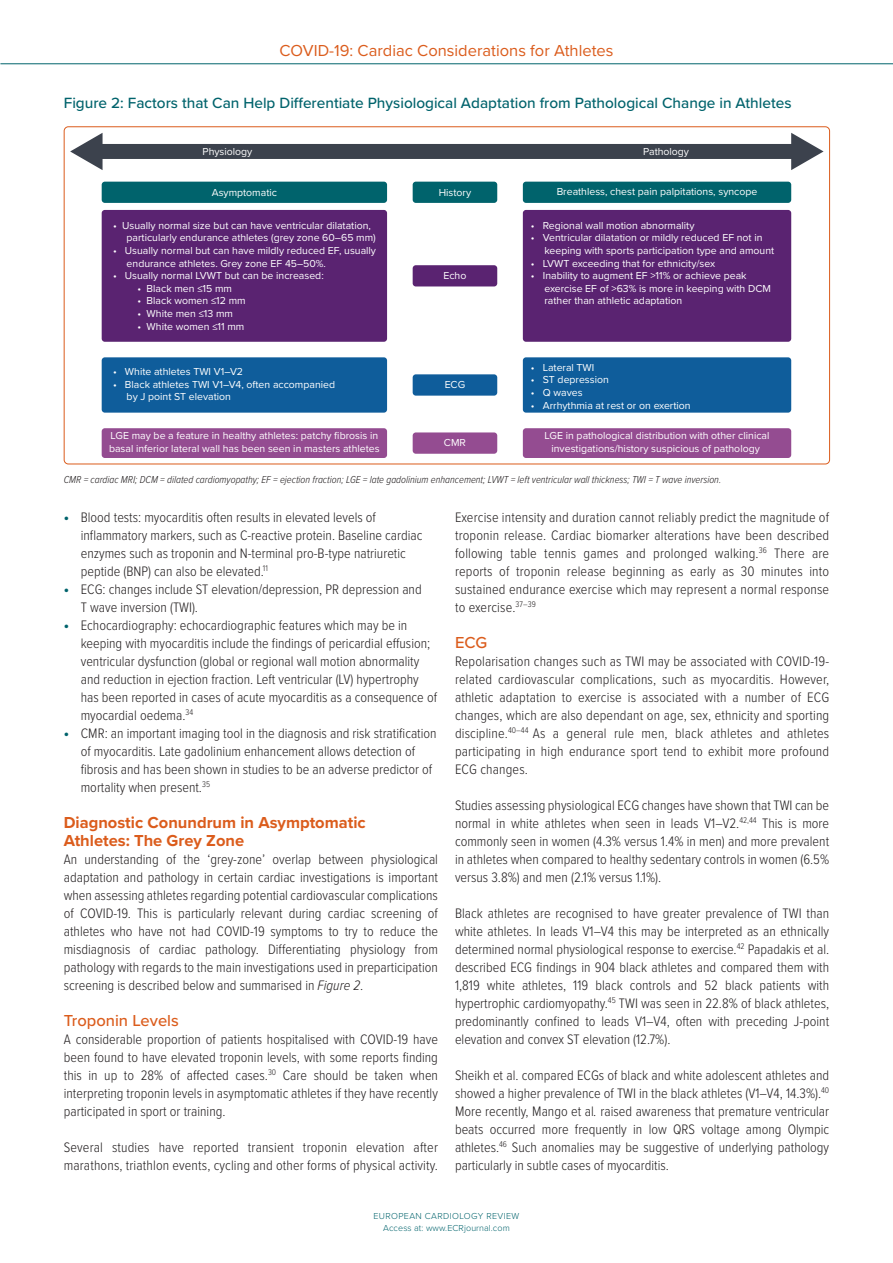
<style>
.page{position:relative;width:893px;height:1263px;background:#fff}
.page>*{position:absolute;margin:0;border:0;box-sizing:border-box;transform-origin:0 0}
._09a_HEADING_A{font:700 16.5px/18px "Proxima Nova";color:#db5c1c}
.t1{font:16.5px "Proxima Nova";color:#db5c1c}
._09b_HEADING_B{font:500 16.5px "Proxima Nova";color:#db5c1c}
._11_FIG-TABLE_HEADIN{font:500 15.3px "Proxima Nova";color:#00636c}
._10_BODY_TEXT{font:300 14.25px/18px "Proxima Nova Cond";color:#231f20;text-align:justify}
.t2{font:10.5px/12.6px "Proxima Nova";color:#fff}
._11a_CAPTION_FIG-TAB{font:italic 300 10.5px "Proxima Nova Cond";color:#231f20}
.t3{font:300 9px/12.8px "Proxima Nova";letter-spacing:.025em;color:#00636c;text-align:center}
.s1{font-family:"Proxima Nova";font-weight:700;font-size:15px;color:#00636c}
.s2{font-style:italic}
</style>
<div class="page">
<hr style="left:0;top:64px;width:893px;height:1px;background:#00636c">
<div style="left:102px;top:210px;width:285px;height:132px;background:#5a2371;border-radius:3px"></div>
<div style="left:97px;top:144px;width:700px;height:15px;background:#3c424d"></div>
<svg style="left:70px;top:133px;width:33px;height:37px"></svg>
<svg style="left:791px;top:133px;width:33px;height:37px"></svg>
<div style="left:102px;top:182px;width:285px;height:21px;background:#00636c;border-radius:3px"></div>
<div style="left:523px;top:182px;width:268px;height:21px;background:#00636c;border-radius:3px"></div>
<div style="left:413px;top:182px;width:84px;height:21px;background:#00636c;border-radius:3px"></div>
<div style="left:413px;top:265px;width:84px;height:21px;background:#5a2371;border-radius:3px"></div>
<div style="left:413px;top:374px;width:84px;height:22px;background:#0f5d9b;border-radius:3px"></div>
<div style="left:413px;top:432px;width:84px;height:22px;background:#944c91;border-radius:3px"></div>
<div style="left:523px;top:210px;width:268px;height:132px;background:#5a2371;border-radius:3px"></div>
<div style="left:102px;top:357px;width:285px;height:56px;background:#0f5d9b;border-radius:3px"></div>
<div style="left:523px;top:357px;width:268px;height:56px;background:#0f5d9b;border-radius:3px"></div>
<div style="left:523px;top:428px;width:268px;height:30px;background:#944c91;border-radius:3px"></div>
<div style="left:102px;top:428px;width:285px;height:30px;background:#944c91;border-radius:3px"></div>
<p class="t1" style="left:279px;top:38px;width:336px">COVID-19: Cardiac Considerations for Athletes</p>
<p class="_11_FIG-TABLE_HEADIN" style="left:64px;top:91px;width:729px">Figure 2: Factors that Can Help Differentiate Physiological Adaptation from Pathological Change in Athletes</p>
<p class="t2" style="left:202px;top:145px;width:51px">Physiology</p>
<p class="t2" style="left:643px;top:145px;width:47px">Pathology</p>
<p class="t2" style="left:439px;top:185px;width:34px">History</p>
<p class="t2" style="left:212px;top:185px;width:67px">Asymptomatic</p>
<p class="t2" style="left:557px;top:185px;width:202px">Breathless, chest pain palpitations, syncope</p>
<p class="t2" style="left:127px;top:218px;width:251px;text-indent:-14px">• Usually normal size but can have ventricular dilatation, particularly endurance athletes (grey zone 60–65 mm)</p>
<p class="t2" style="left:127px;top:244px;width:251px;text-indent:-14px">• Usually normal but can have mildly reduced EF, usually endurance athletes. Grey zone EF 45–50%.</p>
<p class="t2" style="left:113px;top:269px;width:212px">• Usually normal LVWT but can be increased:</p>
<p class="t2" style="left:137px;top:281px;width:96px">• Black men ≤15 mm</p>
<p class="t2" style="left:137px;top:294px;width:110px">• Black women ≤12 mm</p>
<p class="t2" style="left:137px;top:307px;width:97px">• White men ≤13 mm</p>
<p class="t2" style="left:137px;top:319px;width:108px">• White women ≤11 mm</p>
<p class="t2" style="left:113px;top:365px;width:131px">• White athletes TWI V1–V2</p>
<p class="t2" style="left:127px;top:377px;width:210px;text-indent:-14px">• Black athletes TWI V1–V4, often accompanied by J point ST elevation</p>
<p class="t2" style="left:109px;top:429px;width:272px">LGE may be a feature in healthy athletes: patchy fibrosis in basal inferior lateral wall has been seen in masters athletes</p>
<p class="t2" style="left:443px;top:269px;width:24px">Echo</p>
<p class="t2" style="left:445px;top:378px;width:22px">ECG</p>
<p class="t2" style="left:444px;top:435px;width:23px">CMR</p>
<p class="t2" style="left:531px;top:218px;width:165px">• Regional wall motion abnormality</p>
<p class="t2" style="left:544px;top:231px;width:231px;text-indent:-14px">• Ventricular dilatation or mildly reduced EF not in keeping with sports participation type and amount</p>
<p class="t2" style="left:531px;top:256px;width:186px">• LVWT exceeding that for ethnicity/sex</p>
<p class="t2" style="left:544px;top:269px;width:228px;text-indent:-14px">• Inability to augment EF &gt;11% or achieve peak exercise EF of &gt;63% is more in keeping with DCM rather than athletic adaptation</p>
<p class="t2" style="left:531px;top:360px;width:65px">• Lateral TWI</p>
<p class="t2" style="left:531px;top:373px;width:79px">• ST depression</p>
<p class="t2" style="left:531px;top:386px;width:53px">• Q waves</p>
<p class="t2" style="left:531px;top:398px;width:161px">• Arrhythmia at rest or on exertion</p>
<p class="t2" style="left:545px;top:429px;width:226px;text-align:center">LGE in pathological distribution with other clinical investigations/history suspicious of pathology</p>
<p class="_11a_CAPTION_FIG-TAB" style="left:64px;top:472px;width:659px">CMR = cardiac MRI; DCM = dilated cardiomyopathy; EF = ejection fraction; LGE = late gadolinium enhancement; LVWT = left ventricular wall thickness; TWI = T wave inversion.</p>
<p class="_10_BODY_TEXT" style="left:81px;top:508px;width:343px;text-align:left;text-indent:-17px"><span class="s1">•</span> Blood tests: myocarditis often results in elevated levels of inflammatory markers, such as C-reactive protein. Baseline cardiac enzymes such as troponin and N-terminal pro-B-type natriuretic peptide (BNP) can also be elevated.<sup>11</sup></p>
<p class="_10_BODY_TEXT" style="left:81px;top:580px;width:342px;text-indent:-17px"><span class="s1">•</span> ECG: changes include ST elevation/depression, PR depression and<br>T wave inversion (TWI).</p>
<p class="_10_BODY_TEXT" style="left:81px;top:616px;width:358px;text-align:left;text-indent:-17px"><span class="s1">•</span> Echocardiography: echocardiographic features which may be in keeping with myocarditis include the findings of pericardial effusion; ventricular dysfunction (global or regional wall motion abnormality and reduction in ejection fraction. Left ventricular (LV) hypertrophy has been reported in cases of acute myocarditis as a consequence of myocardial oedema.<sup>34</sup></p>
<p class="_10_BODY_TEXT" style="left:81px;top:724px;width:357px;text-align:left;text-indent:-17px"><span class="s1">•</span> CMR: an important imaging tool in the diagnosis and risk stratification of myocarditis. Late gadolinium enhancement allows detection of fibrosis and has been shown in studies to be an adverse predictor of mortality when present.<sup>35</sup></p>
<p class="_09a_HEADING_A" style="left:64px;top:813px;width:303px">Diagnostic Conundrum in Asymptomatic<br>Athletes: The Grey Zone</p>
<p class="_10_BODY_TEXT" style="left:64px;top:850px;width:376px">An understanding of the ‘grey-zone’ overlap between physiological adaptation and pathology in certain cardiac investigations is important when assessing athletes regarding potential cardiovascular complications of COVID-19. This is particularly relevant during cardiac screening of athletes who have not had COVID-19 symptoms to try to reduce the misdiagnosis of cardiac pathology. Differentiating physiology from pathology with regards to the main investigations used in preparticipation screening is described below and summarised in <span class="s2">Figure 2</span>.</p>
<p class="_09b_HEADING_B" style="left:64px;top:1008px;width:117px">Troponin Levels</p>
<p class="_10_BODY_TEXT" style="left:64px;top:1030px;width:376px">A considerable proportion of patients hospitalised with COVID-19 have been found to have elevated troponin levels, with some reports finding this in up to 28% of affected cases.<sup>30</sup> Care should be taken when interpreting troponin levels in asymptomatic athletes if they have recently participated in sport or training.</p>
<p class="_10_BODY_TEXT" style="left:64px;top:1138px;width:376px">Several studies have reported transient troponin elevation after marathons, triathlon events, cycling and other forms of physical activity.</p>
<p class="_10_BODY_TEXT" style="left:455px;top:508px;width:376px">Exercise intensity and duration cannot reliably predict the magnitude of troponin release. Cardiac biomarker alterations have been described following table tennis games and prolonged walking.<sup>36</sup> There are reports of troponin release beginning as early as 30 minutes into sustained endurance exercise which may represent a normal response to exercise.<sup>37–39</sup></p>
<p class="_09b_HEADING_B" style="left:455px;top:630px;width:34px">ECG</p>
<p class="_10_BODY_TEXT" style="left:455px;top:652px;width:376px">Repolarisation changes such as TWI may be associated with COVID-19- related cardiovascular complications, such as myocarditis. However, athletic adaptation to exercise is associated with a number of ECG changes, which are also dependant on age, sex, ethnicity and sporting discipline.<sup>40–44</sup> As a general rule men, black athletes and athletes participating in high endurance sport tend to exhibit more profound ECG changes.</p>
<p class="_10_BODY_TEXT" style="left:455px;top:796px;width:376px">Studies assessing physiological ECG changes have shown that TWI can be normal in white athletes when seen in leads V1–V2.<sup>42,44</sup> This is more commonly seen in women (4.3% versus 1.4% in men) and more prevalent in athletes when compared to healthy sedentary controls in women (6.5% versus 3.8%) and men (2.1% versus 1.1%).</p>
<p class="_10_BODY_TEXT" style="left:455px;top:904px;width:376px">Black athletes are recognised to have greater prevalence of TWI than white athletes. In leads V1–V4 this may be interpreted as an ethnically determined normal physiological response to exercise.<sup>42</sup> Papadakis et al. described ECG findings in 904 black athletes and compared them with 1,819 white athletes, 119 black controls and 52 black patients with hypertrophic cardiomyopathy.<sup>45</sup> TWI was seen in 22.8% of black athletes, predominantly confined to leads V1–V4, often with preceding J-point elevation and convex ST elevation (12.7%).</p>
<p class="_10_BODY_TEXT" style="left:455px;top:1066px;width:376px">Sheikh et al. compared ECGs of black and white adolescent athletes and showed a higher prevalence of TWI in the black athletes (V1–V4, 14.3%).<sup>40<br></sup>More recently, Mango et al<span class="s2">.</span> raised awareness that premature ventricular beats occurred more frequently in low QRS voltage among Olympic athletes.<sup>46</sup> Such anomalies may be suggestive of underlying pathology particularly in subtle cases of myocarditis.</p>
<p class="t3" style="left:374px;top:1209px;width:147px">EUROPEAN CARDIOLOGY REVIEW<br>Access at: www.ECRjournal.com</p>
</div>
